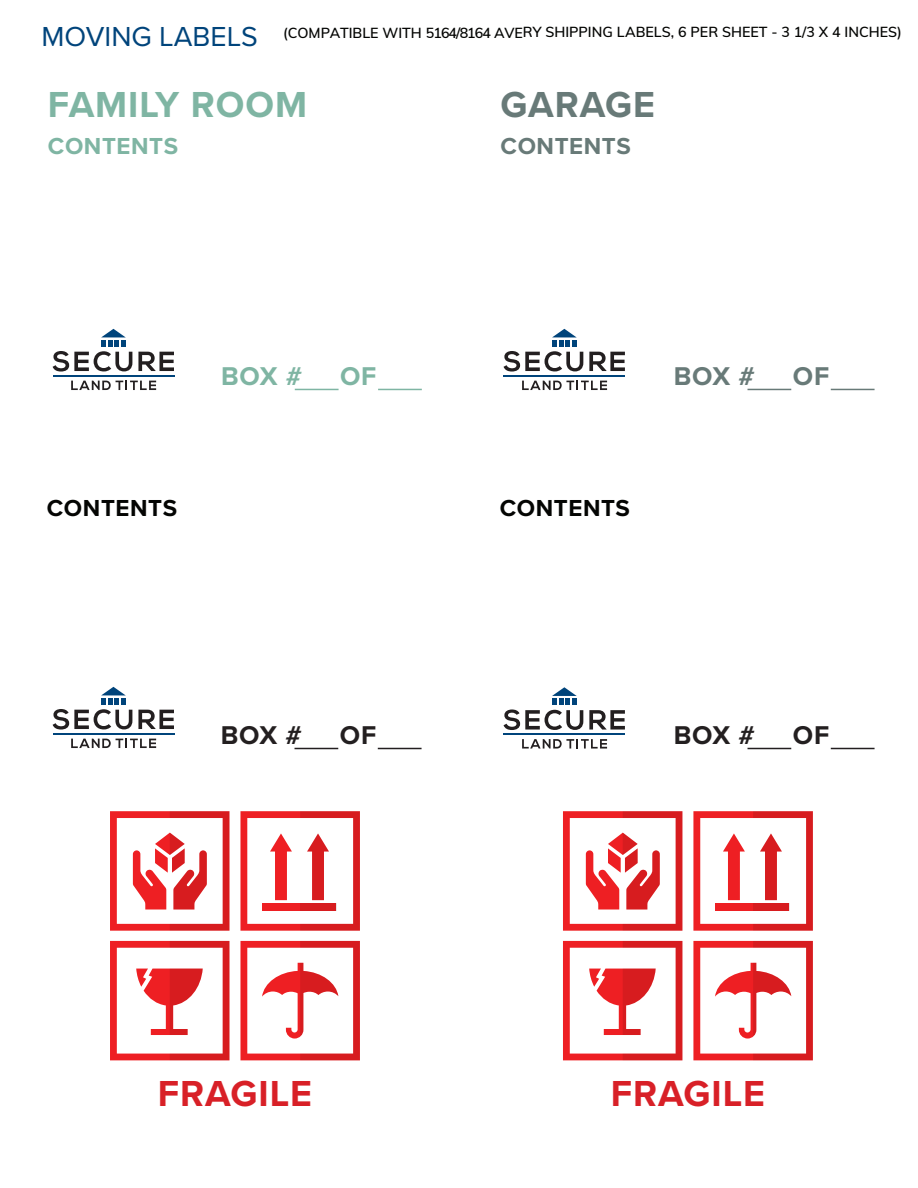
<style>
.page{position:relative;width:918px;height:1188px;background:#fff}
.page>*{position:absolute;margin:0;border:0;box-sizing:border-box;transform-origin:0 0}
.t1{font:700 37.5px "Proxima Nova";letter-spacing:.025em;color:#d82027}
.t2{font:700 37.5px "Proxima Nova";letter-spacing:.025em;color:#7fb5a3}
.t3{font:700 37.5px "Proxima Nova";letter-spacing:.025em;color:#687a78}
.t4{font:700 26.7px "Proxima Nova";letter-spacing:.025em;color:#231f20}
.t5{font:700 26.7px "Proxima Nova";color:#7fb5a3}
.t6{font:700 26.7px "Proxima Nova";color:#687a78}
.t7{font:700 24px "Proxima Nova";letter-spacing:.025em;color:#040503}
.t8{font:700 24px "Proxima Nova";letter-spacing:.025em;color:#7fb5a3}
.t9{font:700 24px "Proxima Nova";letter-spacing:.025em;color:#687a78}
.t10{font:600 14.25px "Muli";color:#040503}
.s1{font-family:"Proxima Nova";font-weight:400;font-size:28.5px;color:#00447b}
</style>
<div class="page">
<hr style="left:378px;top:748px;width:44px;height:1px;background:#231f20">
<hr style="left:295px;top:748px;width:43px;height:1px;background:#231f20">
<hr style="left:831px;top:748px;width:44px;height:1px;background:#231f20">
<hr style="left:748px;top:748px;width:43px;height:1px;background:#231f20">
<hr style="left:378px;top:389px;width:44px;height:1px;background:#7fb5a3">
<hr style="left:295px;top:389px;width:44px;height:1px;background:#7fb5a3">
<hr style="left:831px;top:389px;width:44px;height:1px;background:#687a78">
<hr style="left:748px;top:389px;width:43px;height:1px;background:#687a78">
<svg style="left:110px;top:811px;width:119px;height:120px"></svg>
<svg style="left:110px;top:941px;width:119px;height:119px"></svg>
<svg style="left:240px;top:811px;width:120px;height:120px"></svg>
<svg style="left:240px;top:941px;width:120px;height:119px"></svg>
<div style="left:300px;top:903px;width:36px;height:8px;background:#d71c1f"></div>
<svg style="left:563px;top:811px;width:119px;height:120px"></svg>
<svg style="left:563px;top:941px;width:119px;height:119px"></svg>
<svg style="left:693px;top:811px;width:120px;height:120px"></svg>
<svg style="left:693px;top:941px;width:120px;height:119px"></svg>
<div style="left:753px;top:903px;width:36px;height:8px;background:#d71c1f"></div>
<hr style="left:53px;top:375px;width:121px;height:1px;background:#00447b">
<svg style="left:71px;top:381px;width:85px;height:9px"></svg>
<svg style="left:53px;top:329px;width:79px;height:43px"></svg>
<svg style="left:138px;top:352px;width:36px;height:19px"></svg>
<hr style="left:504px;top:375px;width:121px;height:1px;background:#00447b">
<svg style="left:522px;top:381px;width:85px;height:9px"></svg>
<svg style="left:504px;top:329px;width:79px;height:43px"></svg>
<svg style="left:589px;top:352px;width:36px;height:19px"></svg>
<hr style="left:504px;top:734px;width:121px;height:1px;background:#00447b">
<svg style="left:522px;top:739px;width:85px;height:10px"></svg>
<svg style="left:504px;top:687px;width:79px;height:43px"></svg>
<svg style="left:589px;top:710px;width:36px;height:20px"></svg>
<hr style="left:53px;top:733px;width:121px;height:1px;background:#00447b">
<svg style="left:71px;top:739px;width:85px;height:9px"></svg>
<svg style="left:53px;top:687px;width:79px;height:43px"></svg>
<svg style="left:138px;top:710px;width:36px;height:19px"></svg>
<p class="t10" style="left:42px;top:22px;width:862px"><span class="s1">MOVING LABELS</span> (COMPATIBLE WITH 5164/8164 AVERY SHIPPING LABELS, 6 PER SHEET - 3 1/3 X 4 INCHES)</p>
<h1 class="t2" style="left:48px;top:77px;width:261px">FAMILY ROOM</h1>
<h3 class="t8" style="left:48px;top:129px;width:132px">CONTENTS</h3>
<h1 class="t3" style="left:501px;top:77px;width:156px">GARAGE</h1>
<h3 class="t9" style="left:501px;top:129px;width:132px">CONTENTS</h3>
<h2 class="t5" style="left:221px;top:356px;width:83px">BOX #</h2>
<h2 class="t5" style="left:340px;top:356px;width:38px">OF</h2>
<h2 class="t6" style="left:674px;top:356px;width:83px">BOX #</h2>
<h2 class="t6" style="left:793px;top:356px;width:38px">OF</h2>
<h3 class="t7" style="left:47px;top:490px;width:132px">CONTENTS</h3>
<h3 class="t7" style="left:500px;top:490px;width:132px">CONTENTS</h3>
<h2 class="t4" style="left:221px;top:715px;width:83px">BOX #</h2>
<h2 class="t4" style="left:340px;top:715px;width:38px">OF</h2>
<h2 class="t4" style="left:674px;top:715px;width:83px">BOX #</h2>
<h2 class="t4" style="left:793px;top:715px;width:38px">OF</h2>
<h1 class="t1" style="left:158px;top:1066px;width:156px">FRAGILE</h1>
<h1 class="t1" style="left:611px;top:1066px;width:156px">FRAGILE</h1>
</div>
